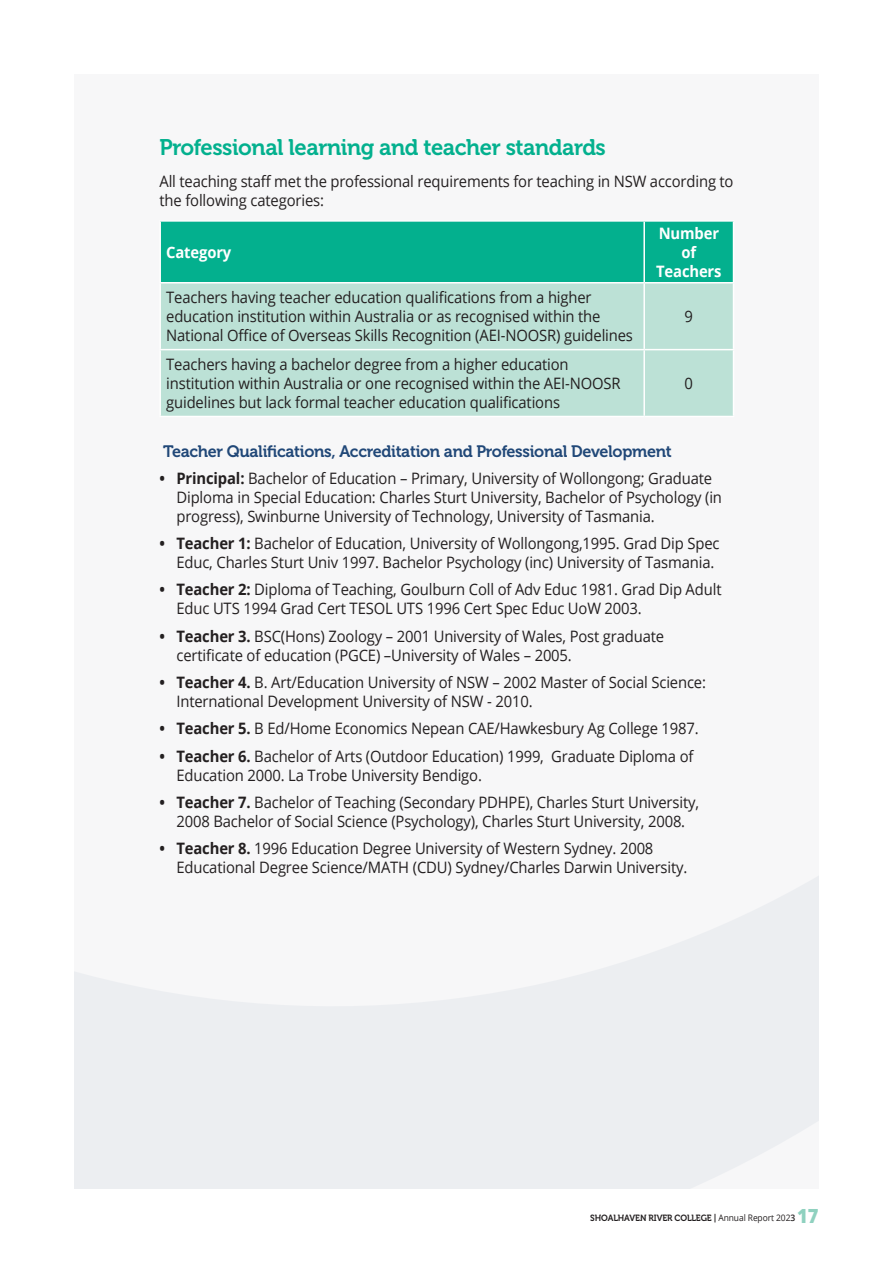
<style>
.page{position:relative;width:893px;height:1263px;background:#fff}
.page>*{position:absolute;margin:0;border:0;box-sizing:border-box;transform-origin:0 0}
.Heading{font:22.5px "Museo 700";letter-spacing:-.02em;color:#03b08e}
.t1{font:16.5px "Museo 700";letter-spacing:-.02em;color:#214878}
.t2{font:15.75px/18.9px "Open Sans";letter-spacing:-.01em;color:#231f20;scale:.94 1}
.t3{font:700 15.75px/18.9px "Open Sans";letter-spacing:-.01em;color:#fff;text-align:center;scale:.94 1}
.t4{font:9px "Museo 700";letter-spacing:-.01em;color:#231f20;scale:.94 1}
.s1{font-weight:700}
.s2{font-family:"Open Sans"}
.s3{font-family:"Open Sans";font-weight:600}
.s4{font-family:"Open Sans";font-weight:800;font-size:19.5px;color:#8fd1bf}
</style>
<div class="page">
<div style="left:74px;top:74px;width:745px;height:1114px;background:#f7f7f8"></div>
<svg style="left:74px;top:876px;width:745px;height:312px;fill:#eceef1"></svg>
<div style="left:161px;top:222px;width:572px;height:60px;background:#03b08e"></div>
<div style="left:161px;top:283px;width:572px;height:133px;background:#bce1d6"></div>
<hr style="left:159px;top:220px;width:485px;height:2px;background:#fff">
<hr style="left:159px;top:222px;width:2px;height:60px;background:#fff">
<hr style="left:644px;top:220px;width:90px;height:2px;background:#fff">
<hr style="left:643px;top:222px;width:2px;height:60px;background:#fff">
<hr style="left:733px;top:222px;width:1px;height:60px;background:#fff">
<hr style="left:159px;top:282px;width:485px;height:1px;background:#fff">
<hr style="left:159px;top:283px;width:2px;height:66px;background:#fff">
<hr style="left:644px;top:282px;width:90px;height:1px;background:#fff">
<hr style="left:643px;top:283px;width:2px;height:66px;background:#fff">
<hr style="left:733px;top:283px;width:1px;height:66px;background:#fff">
<hr style="left:159px;top:349px;width:485px;height:1px;background:#fff">
<hr style="left:159px;top:350px;width:2px;height:66px;background:#fff">
<hr style="left:644px;top:349px;width:90px;height:1px;background:#fff">
<hr style="left:643px;top:350px;width:2px;height:66px;background:#fff">
<hr style="left:733px;top:350px;width:1px;height:66px;background:#fff">
<hr style="left:159px;top:416px;width:485px;height:1px;background:#fff">
<hr style="left:644px;top:416px;width:90px;height:1px;background:#fff">
<p class="Heading" style="left:159px;top:135px;width:448px">Professional learning and teacher standards</p>
<p class="t2" style="left:159px;top:171px;width:612px">All teaching staff met the professional requirements for teaching in NSW according to the following categories:</p>
<p class="t3" style="left:166px;top:242px;width:71px">Category</p>
<p class="t3" style="left:656px;top:223px;width:71px">Number of<br>Teachers</p>
<p class="t2" style="left:166px;top:288px;width:498px">Teachers having teacher education qualifications from a higher education institution within Australia or as recognised within the<br>National Office of Overseas Skills Recognition (AEI-NOOSR) guidelines</p>
<p class="t2" style="left:166px;top:355px;width:485px">Teachers having a bachelor degree from a higher education institution within Australia or one recognised within the AEI-NOOSR guidelines but lack formal teacher education qualifications</p>
<p class="t2" style="left:685px;top:307px;width:11px">9</p>
<p class="t2" style="left:685px;top:373px;width:11px">0</p>
<p class="t1" style="left:163px;top:442px;width:510px">Teacher Qualifications, Accreditation and Professional Development</p>
<p class="t2" style="left:176px;top:468px;width:582px;text-indent:-17px"><span class="s1">• Principal:</span> Bachelor of Education – Primary, University of Wollongong; Graduate<br>Diploma in Special Education: Charles Sturt University, Bachelor of Psychology (in progress), Swinburne University of Technology, University of Tasmania.</p>
<p class="t2" style="left:176px;top:534px;width:579px;text-indent:-17px"><span class="s1">• Teacher 1:</span> Bachelor of Education, University of Wollongong,1995. Grad Dip Spec<br>Educ, Charles Sturt Univ 1997. Bachelor Psychology (inc) University of Tasmania.</p>
<p class="t2" style="left:176px;top:580px;width:581px;text-indent:-17px"><span class="s1">• Teacher 2:</span> Diploma of Teaching, Goulburn Coll of Adv Educ 1981. Grad Dip Adult<br>Educ UTS 1994 Grad Cert TESOL UTS 1996 Cert Spec Educ UoW 2003.</p>
<p class="t2" style="left:176px;top:626px;width:520px;text-indent:-17px"><span class="s1">• Teacher 3.</span> BSC(Hons) Zoology – 2001 University of Wales, Post graduate certificate of education (PGCE) –University of Wales – 2005.</p>
<p class="t2" style="left:176px;top:672px;width:565px;text-indent:-17px"><span class="s1">• Teacher 4.</span> B. Art/Education University of NSW – 2002 Master of Social Science:<br>International Development University of NSW - 2010.</p>
<p class="t2" style="left:159px;top:719px;width:575px"><span class="s1">• Teacher 5.</span> B Ed/Home Economics Nepean CAE/Hawkesbury Ag College 1987.</p>
<p class="t2" style="left:176px;top:746px;width:551px;text-indent:-17px"><span class="s1">• Teacher 6.</span> Bachelor of Arts (Outdoor Education) 1999, Graduate Diploma of<br>Education 2000. La Trobe University Bendigo.</p>
<p class="t2" style="left:159px;top:792px;width:576px;text-align:center"><span class="s1">• Teacher 7.</span> Bachelor of Teaching (Secondary PDHPE), Charles Sturt University,<br>2008 Bachelor of Social Science (Psychology), Charles Sturt University, 2008.</p>
<p class="t2" style="left:176px;top:839px;width:545px;text-indent:-17px"><span class="s1">• Teacher 8.</span> 1996 Education Degree University of Western Sydney. 2008<br>Educational Degree Science/MATH (CDU) Sydney/Charles Darwin University.</p>
<p class="t4" style="left:590px;top:1213px;width:244px">SHOALHAVEN RIVER COLLEGE | <span class="s2">Annual Report 202</span><span class="s3">3</span> <span class="s4">17</span></p>
</div>
